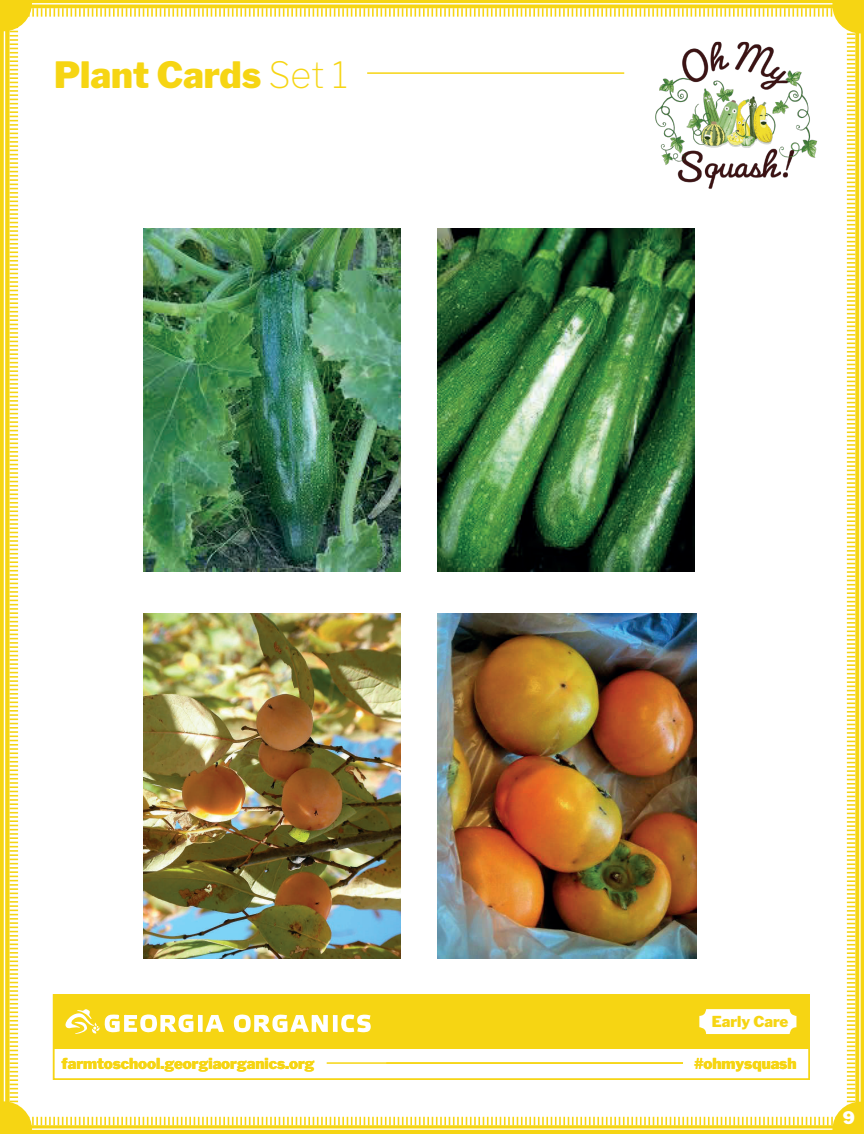
<style>
.page{position:relative;width:864px;height:1134px;background:#fff}
.page>*{position:absolute;margin:0;border:0;box-sizing:border-box;transform-origin:0 0}
.t1{font:900 36px "Libre Franklin";color:#f6d513}
.t2{font:900 17.25px "Libre Franklin";color:#fff}
.t3{font:900 15px "Libre Franklin";color:#f6d513}
.s1{font-weight:100}
</style>
<div class="page">
<img style="left:0;top:0;width:864px;height:1134px">
<div style="left:699px;top:1009px;width:97px;height:25px;background:#fff;border-radius:7px"></div>
<hr style="left:327px;top:1062px;width:356px;height:2px;background:#f6d513">
<p class="t1" style="left:54px;top:53px;width:295px">Plant Cards <span class="s1">Set 1</span></p>
<p class="t3" style="left:712px;top:1013px;width:78px">Early Care</p>
<p class="t3" style="left:62px;top:1054px;width:255px">farmtoschool.georgiaorganics.org</p>
<p class="t3" style="left:694px;top:1054px;width:104px">#ohmysquash</p>
<p class="t2" style="left:843px;top:1107px;width:14px">9</p>
</div>
